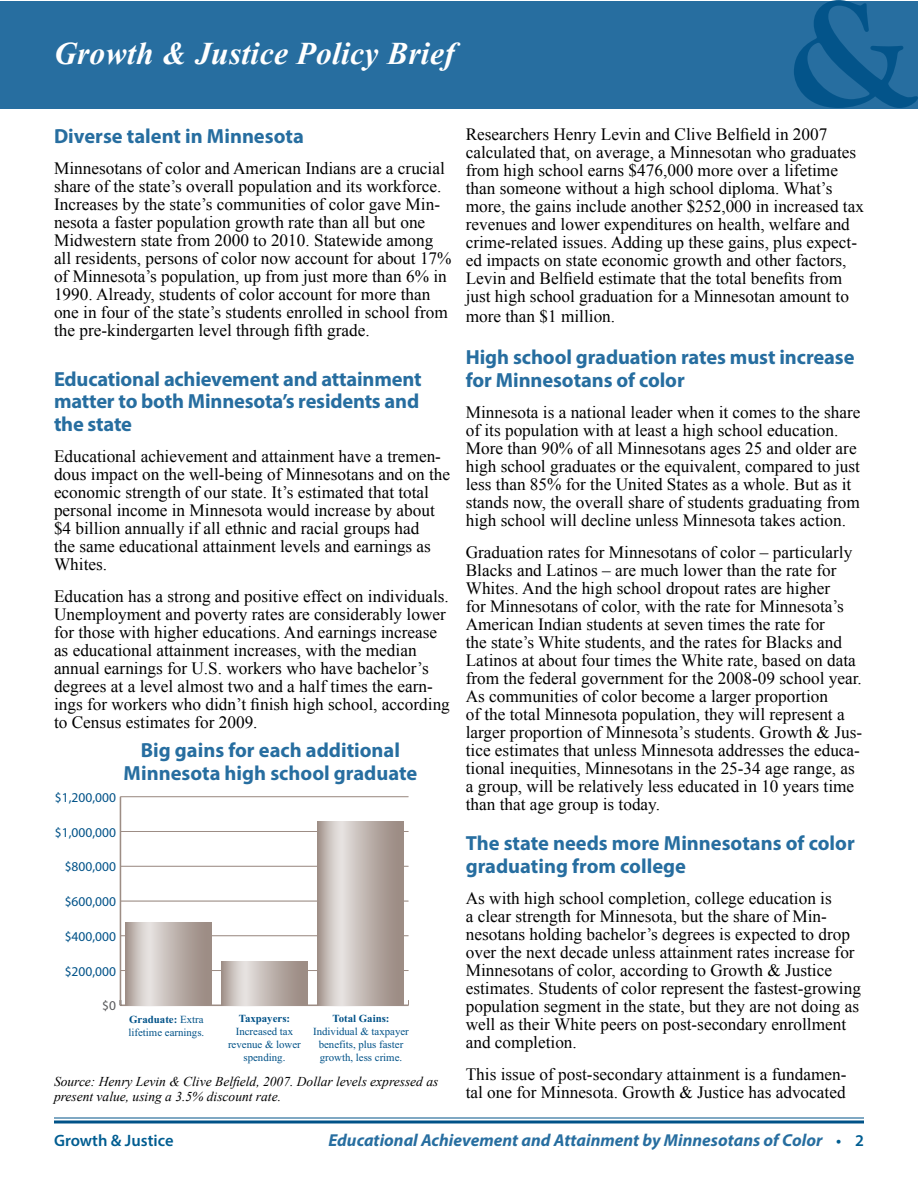
<style>
.page{position:relative;width:918px;height:1188px;background:#fff}
.page>*{position:absolute;margin:0;border:0;box-sizing:border-box;transform-origin:0 0}
.t1{font:italic 700 31.5px "Times New Roman";letter-spacing:.01em;color:#fff}
.t2{font:700 20.4px/22.5px "Myriad Pro";letter-spacing:-.005em;color:#276ea0}
.t3{font:italic 700 17.4px "Myriad Pro";color:#276ea0}
.t4{font:17.25px/18px "Times New Roman";color:#000}
.t5{font:600 16.5px "Myriad Pro";color:#005d91}
.t6{font:italic 13.5px/15px "Times New Roman";color:#000}
.t7{font:13.5px "Myriad Pro";color:#005288}
.t8{font:13.5px "Myriad Pro";color:#58595b}
.t9{font:10.8px/13px "Times New Roman";color:#005288;text-align:center}
.t10{font:700 10.8px "Times New Roman";color:#005288}
.s1{font-weight:700}
.s2{font-weight:600;font-style:normal;font-size:16.5px;color:#005d91}
</style>
<div class="page">
<hr style="left:54px;top:1117px;width:810px;height:2px;background:#005288">
<svg style="left:54px;top:1120px;width:810px;height:4px;background:#3f7da5"></svg>
<div style="left:1px;top:1px;width:917px;height:108px;background:#276ea0"></div>
<svg style="left:794px;top:0;width:124px;height:108px"></svg>
<hr style="left:120px;top:1005px;width:289px;height:1px;background:#9d8d85">
<hr style="left:120px;top:797px;width:1px;height:208px;background:#9d8d85">
<hr style="left:120px;top:970px;width:289px;height:1px;background:#9d8d85">
<hr style="left:120px;top:936px;width:289px;height:1px;background:#9d8d85">
<hr style="left:120px;top:901px;width:289px;height:1px;background:#9d8d85">
<hr style="left:120px;top:866px;width:289px;height:1px;background:#9d8d85">
<hr style="left:120px;top:831px;width:289px;height:1px;background:#9d8d85">
<hr style="left:120px;top:796px;width:289px;height:1px;background:#9d8d85">
<svg style="left:317px;top:821px;width:87px;height:184px;background:#bdb3ad"></svg>
<svg style="left:221px;top:962px;width:87px;height:43px;background:#bdb3ad"></svg>
<svg style="left:125px;top:923px;width:87px;height:82px;background:#bdb3ad"></svg>
<h1 class="t1" style="left:54px;top:31px;width:402px">Growth &amp; Justice Policy Brief</h1>
<p class="t2" style="left:54px;top:124px;width:251px">Diverse talent in Minnesota</p>
<p class="t4" style="left:54px;top:159px;width:399px">Minnesotans of color and American Indians are a crucial share of the state’s overall population and its workforce.<br>Increases by the state’s communities of color gave Min&shy;nesota a faster population growth rate than all but one Midwestern state from 2000 to 2010. Statewide among all residents, persons of color now account for about 17% of Minnesota’s population, up from just more than 6% in 1990. Already, students of color account for more than one in four of the state’s students enrolled in school from the pre-kindergarten level through fifth grade.</p>
<p class="t2" style="left:54px;top:367px;width:369px;text-align:justify">Educational achievement and attainment matter to both Minnesota’s residents and the state</p>
<p class="t4" style="left:54px;top:447px;width:398px">Educational achievement and attainment have a tremen&shy;dous impact on the well-being of Minnesotans and on the economic strength of our state. It’s estimated that total personal income in Minnesota would increase by about $4 billion annually if all ethnic and racial groups had<br>the same educational attainment levels and earnings as Whites.</p>
<p class="t4" style="left:54px;top:587px;width:397px">Education has a strong and positive effect on individuals.<br>Unemployment and poverty rates are considerably lower for those with higher educations. And earnings increase as educational attainment increases, with the median annual earnings for U.S. workers who have bachelor’s degrees at a level almost two and a half times the earn&shy;ings for workers who didn’t finish high school, according to Census estimates for 2009.</p>
<p class="t7" style="left:55px;top:789px;width:63px">$1,200,000</p>
<p class="t2" style="left:124px;top:738px;width:295px;text-align:center">Big gains for each additional<br>Minnesota high school graduate</p>
<p class="t7" style="left:55px;top:824px;width:63px">$1,000,000</p>
<p class="t7" style="left:65px;top:858px;width:53px">$800,000</p>
<p class="t7" style="left:65px;top:893px;width:53px">$600,000</p>
<p class="t7" style="left:65px;top:928px;width:53px">$400,000</p>
<p class="t7" style="left:65px;top:963px;width:53px">$200,000</p>
<p class="t8" style="left:102px;top:998px;width:15px">$0</p>
<p class="t10" style="left:332px;top:1011px;width:59px">Total Gains:</p>
<p class="t9" style="left:313px;top:1025px;width:97px">Individual &amp; taxpayer benefits, plus faster growth, less crime.</p>
<p class="t6" style="left:54px;top:1073px;width:386px">Source: Henry Levin &amp; Clive Belfield, 2007. Dollar levels expressed as present value, using a 3.5% discount rate.</p>
<p class="t9" style="left:128px;top:1012px;width:77px;text-align:left"><span class="s1">Graduate:</span> Extra lifetime earnings.</p>
<p class="t10" style="left:239px;top:1011px;width:53px">Taxpayers:</p>
<p class="t9" style="left:228px;top:1025px;width:74px">Increased tax revenue &amp; lower spending.</p>
<p class="t4" style="left:466px;top:125px;width:400px">Researchers Henry Levin and Clive Belfield in 2007 calculated that, on average, a Minnesotan who graduates from high school earns $476,000 more over a lifetime than someone without a high school diploma. What’s more, the gains include another $252,000 in increased tax revenues and lower expenditures on health, welfare and crime-related issues. Adding up these gains, plus expect&shy;ed impacts on state economic growth and other factors, Levin and Belfield estimate that the total benefits from just high school graduation for a Minnesotan amount to</p>
<p class="t4" style="left:466px;top:307px;width:151px">more than $1 million.</p>
<p class="t2" style="left:466px;top:346px;width:390px">High school graduation rates must increase for Minnesotans of color</p>
<p class="t4" style="left:466px;top:403px;width:396px">Minnesota is a national leader when it comes to the share of its population with at least a high school education.<br>More than 90% of all Minnesotans ages 25 and older are high school graduates or the equivalent, compared to just less than 85% for the United States as a whole. But as it stands now, the overall share of students graduating from high school will decline unless Minnesota takes action.</p>
<p class="t4" style="left:466px;top:543px;width:398px">Graduation rates for Minnesotans of color – particularly Blacks and Latinos – are much lower than the rate for Whites. And the high school dropout rates are higher<br>for Minnesotans of color, with the rate for Minnesota’s American Indian students at seven times the rate for<br>the state’s White students, and the rates for Blacks and Latinos at about four times the White rate, based on data from the federal government for the 2008-09 school year.<br>As communities of color become a larger proportion<br>of the total Minnesota population, they will represent a larger proportion of Minnesota’s students. Growth &amp; Jus&shy;tice estimates that unless Minnesota addresses the educa&shy;tional inequities, Minnesotans in the 25-34 age range, as a group, will be relatively less educated in 10 years time than that age group is today.</p>
<p class="t2" style="left:466px;top:832px;width:391px">The state needs more Minnesotans of color graduating from college</p>
<p class="t4" style="left:466px;top:889px;width:397px">As with high school completion, college education is<br>a clear strength for Minnesota, but the share of Min&shy;nesotans holding bachelor’s degrees is expected to drop over the next decade unless attainment rates increase for Minnesotans of color, according to Growth &amp; Justice estimates. Students of color represent the fastest-growing population segment in the state, but they are not doing as well as their White peers on post-secondary enrollment and completion.</p>
<p class="t4" style="left:466px;top:1065px;width:382px">This issue of post-secondary attainment is a fundamen&shy;tal one for Minnesota. Growth &amp; Justice has advocated</p>
<p class="t5" style="left:54px;top:1130px;width:121px">Growth &amp; Justice</p>
<p class="t3" style="left:328px;top:1129px;width:537px">Educational Achievement and Attainment by Minnesotans of Color <span class="s2">• 2</span></p>
</div>
